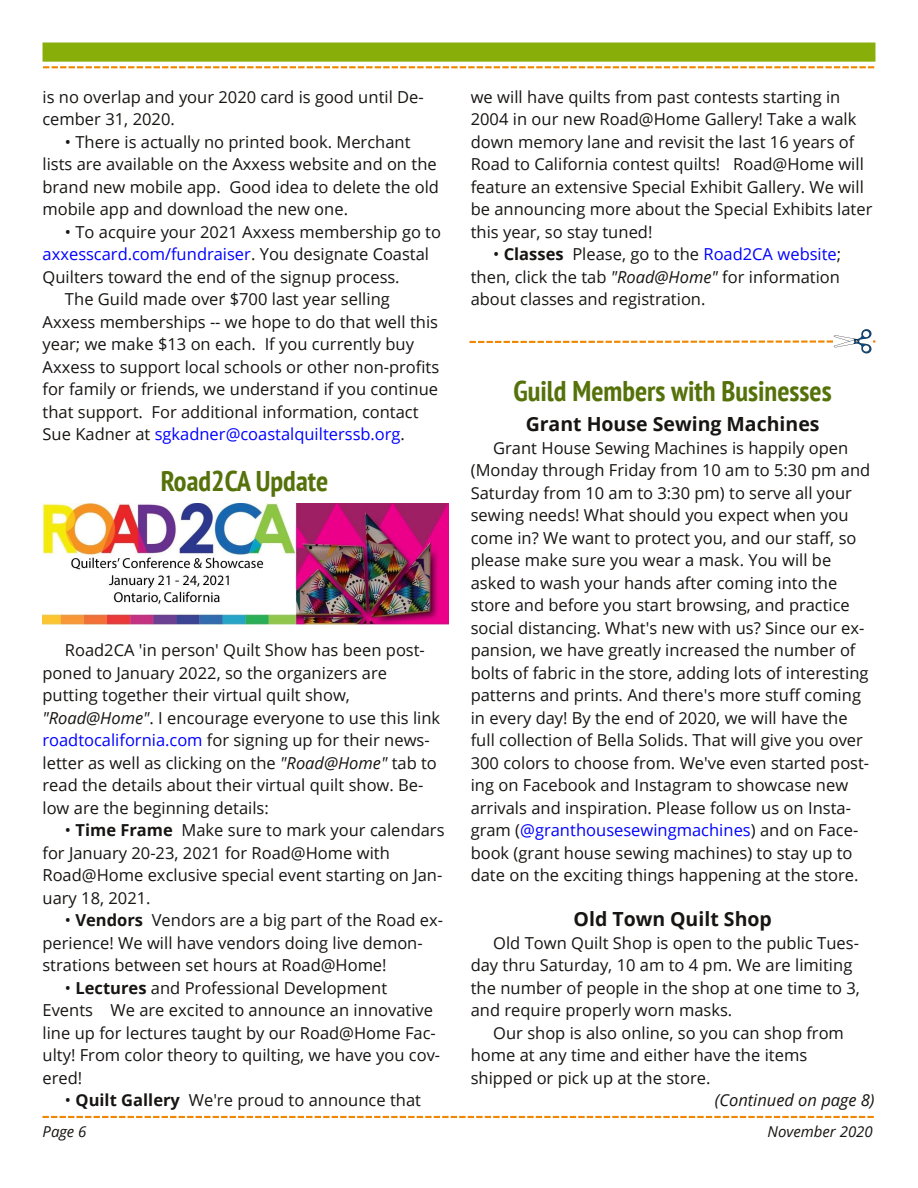
<style>
.page{position:relative;width:918px;height:1188px;background:#fff}
.page>*{position:absolute;margin:0;border:0;box-sizing:border-box;transform-origin:0 0}
.t1{font:700 condensed 28.5px "PT Sans";color:#55710a}
.t2{font:700 19.5px "Open Sans";color:#171513}
.t3{font:16.5px/22.5px "Open Sans";color:#171513}
.t4{font:16.5px "Open Sans";color:#00f}
.t5{font:italic 16.5px "Open Sans";color:#171513}
.t6{font:italic 15px "Open Sans";color:#171513}
.s1{color:#171513}
.s2{font-style:italic}
.s3{color:#00f}
.s4{font-weight:700}
</style>
<div class="page">
<div style="left:43px;top:43px;width:832px;height:18px;background:#87ae09"></div>
<div style="left:43px;top:43px;width:832px;height:19px;border:2px solid #87ae09"></div>
<svg style="left:43px;top:66px;width:831px;height:2px;background:#f4ae54"></svg>
<svg style="left:43px;top:1116px;width:831px;height:2px;background:#f2a43f"></svg>
<img style="left:43px;top:504px;width:406px;height:120px">
<svg style="left:469px;top:340px;width:407px;height:3px"></svg>
<img style="left:834px;top:329px;width:38px;height:25px">
<p class="t3" style="left:43px;top:85px;width:383px">is no overlap and your 2020 card is good until De&shy;cember 31, 2020.</p>
<p class="t3" style="left:43px;top:130px;width:398px;text-indent:22px">• There is actually no printed book. Merchant lists are available on the Axxess website and on the brand new mobile app. Good idea to delete the old mobile app and download the new one.</p>
<p class="t3" style="left:65px;top:220px;width:378px">• To acquire your 2021 Axxess membership go to</p>
<p class="t4" style="left:43px;top:242px;width:388px">axxesscard.com/fundraiser<span class="s1">. You designate Coastal</span></p>
<p class="t3" style="left:43px;top:265px;width:359px">Quilters toward the end of the signup process.</p>
<p class="t3" style="left:65px;top:287px;width:326px">The Guild made over $700 last year selling</p>
<p class="t3" style="left:43px;top:310px;width:397px">Axxess memberships -- we hope to do that well this</p>
<p class="t3" style="left:43px;top:332px;width:373px">year; we make $13 on each. If you currently buy</p>
<p class="t3" style="left:43px;top:355px;width:398px">Axxess to support local schools or other non-profits</p>
<p class="t3" style="left:43px;top:377px;width:397px">for family or friends, we understand if you continue</p>
<p class="t3" style="left:43px;top:400px;width:378px">that support. For additional information, contact</p>
<p class="t4" style="left:43px;top:422px;width:364px"><span class="s1">Sue Kadner at</span> sgkadner@coastalquilterssb.org<span class="s1">.</span></p>
<h1 class="t1" style="left:161px;top:462px;width:169px">Road2CA Update</h1>
<p class="t3" style="left:43px;top:638px;width:399px;text-indent:22px">Road2CA 'in person' Quilt Show has been post&shy;poned to January 2022, so the organizers are putting together their virtual quilt show, <span class="s2">"Road@Home"</span>. I encourage everyone to use this link <span class="s3">roadtocalifornia.com</span> for signing up for their news&shy;letter as well as clicking on the <span class="s2">"Road@Home"</span> tab to read the details about their virtual quilt show. Be&shy;low are the beginning details:</p>
<p class="t3" style="left:43px;top:818px;width:404px;text-indent:22px">• <span class="s4">Time Frame</span> Make sure to mark your calendars for January 20-23, 2021 for Road@Home with Road@Home exclusive special event starting on Jan&shy;uary 18, 2021.</p>
<p class="t3" style="left:43px;top:908px;width:402px;text-indent:22px">• <span class="s4">Vendors</span> Vendors are a big part of the Road ex&shy;perience! We will have vendors doing live demon&shy;strations between set hours at Road@Home!</p>
<p class="t3" style="left:43px;top:976px;width:399px;text-indent:22px">• <span class="s4">Lectures</span> and Professional Development Events We are excited to announce an innovative line up for lectures taught by our Road@Home Fac&shy;ulty! From color theory to quilting, we have you cov&shy;ered!</p>
<p class="t3" style="left:65px;top:1088px;width:358px">• <span class="s4">Quilt Gallery</span> We're proud to announce that</p>
<p class="t3" style="left:471px;top:85px;width:403px">we will have quilts from past contests starting in 2004 in our new Road@Home Gallery! Take a walk down memory lane and revisit the last 16 years of Road to California contest quilts! Road@Home will feature an extensive Special Exhibit Gallery. We will be announcing more about the Special Exhibits later this year, so stay tuned!</p>
<p class="t3" style="left:471px;top:242px;width:372px;text-align:justify;text-indent:22px">• <span class="s4">Classes</span> Please, go to the <span class="s3">Road2CA website</span>; then, click the tab <span class="s2">"Road@Home"</span> for information about classes and registration.</p>
<h1 class="t1" style="left:514px;top:372px;width:320px">Guild Members with Businesses</h1>
<p class="t2" style="left:526px;top:410px;width:295px">Grant House Sewing Machines</p>
<p class="t3" style="left:471px;top:436px;width:401px;text-indent:22px">Grant House Sewing Machines is happily open (Monday through Friday from 10 am to 5:30 pm and Saturday from 10 am to 3:30 pm) to serve all your sewing needs! What should you expect when you come in? We want to protect you, and our staff, so please make sure you wear a mask. You will be asked to wash your hands after coming into the store and before you start browsing, and practice social distancing. What's new with us? Since our ex&shy;pansion, we have greatly increased the number of bolts of fabric in the store, adding lots of interesting patterns and prints. And there's more stuff coming in every day! By the end of 2020, we will have the full collection of Bella Solids. That will give you over 300 colors to choose from. We've even started post&shy;ing on Facebook and Instagram to showcase new arrivals and inspiration. Please follow us on Insta&shy;gram (<span class="s3">@granthousesewingmachines</span>) and on Face&shy;book (grant house sewing machines) to stay up to date on the exciting things happening at the store.</p>
<p class="t2" style="left:574px;top:905px;width:200px">Old Town Quilt Shop</p>
<p class="t3" style="left:471px;top:931px;width:391px;text-indent:22px">Old Town Quilt Shop is open to the public Tues&shy;day thru Saturday, 10 am to 4 pm. We are limiting the number of people in the shop at one time to 3, and require properly worn masks.</p>
<p class="t3" style="left:471px;top:1021px;width:375px;text-indent:22px">Our shop is also online, so you can shop from home at any time and either have the items shipped or pick up at the store.</p>
<p class="t5" style="left:715px;top:1089px;width:161px">(Continued on page 8)</p>
<p class="t6" style="left:43px;top:1121px;width:45px">Page 6</p>
<p class="t6" style="left:768px;top:1121px;width:107px">November 2020</p>
</div>
